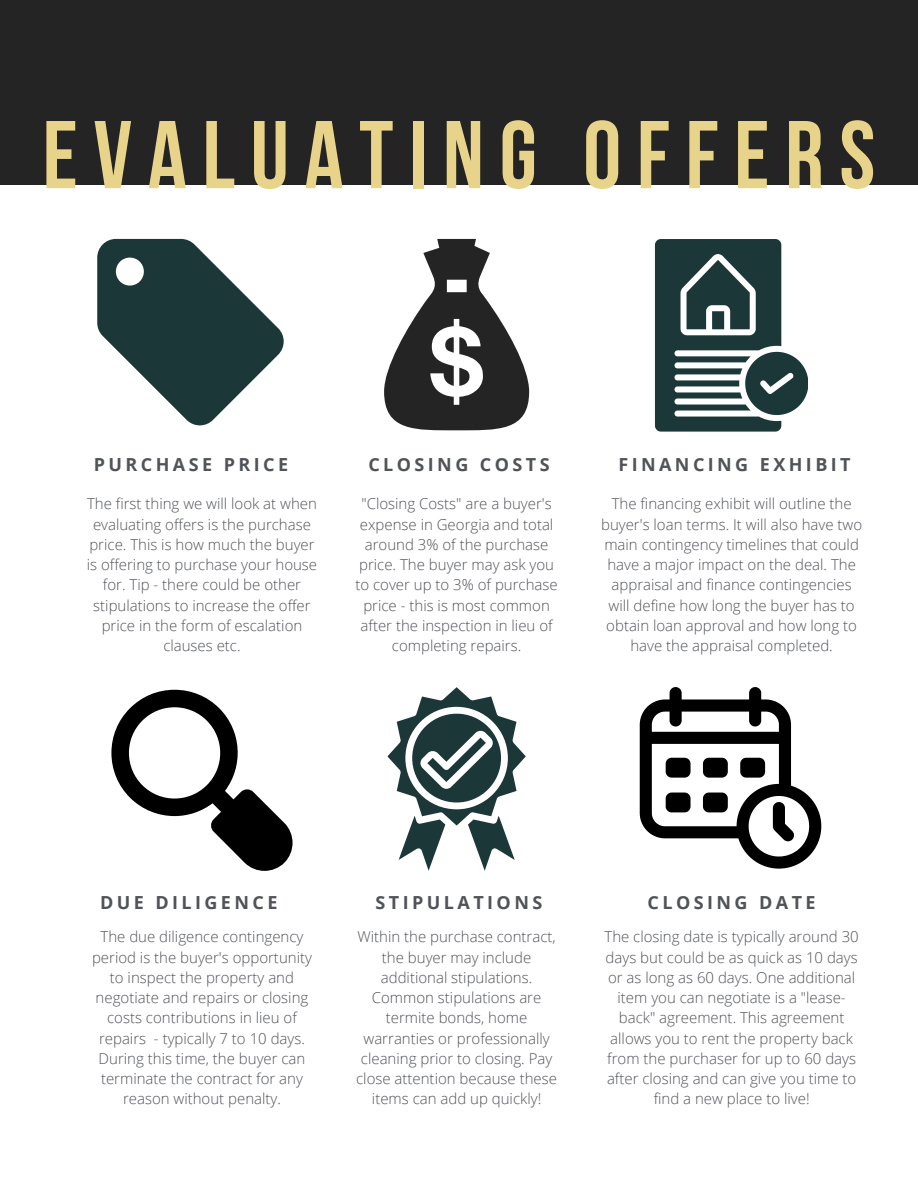
<style>
.page{position:relative;width:918px;height:1188px;background:#fff}
.page>*{position:absolute;margin:0;border:0;box-sizing:border-box;transform-origin:0 0}
.t1{font:700 96px "Bebas Neue";letter-spacing:.165em;color:#e8d38a}
.t2{font:700 18px "Open Sans";letter-spacing:.19em;color:#505358}
.t3{font:300 15px/20.2px "Open Sans";color:#505358;text-align:center}
</style>
<div class="page">
<div style="left:0;top:0;width:918px;height:185px;background:#242424"></div>
<svg style="left:97px;top:239px;width:187px;height:186px"></svg>
<svg style="left:384px;top:239px;width:145px;height:192px"></svg>
<svg style="left:655px;top:239px;width:153px;height:192px"></svg>
<svg style="left:111px;top:690px;width:182px;height:181px"></svg>
<svg style="left:387px;top:687px;width:139px;height:183px"></svg>
<svg style="left:640px;top:687px;width:181px;height:182px"></svg>
<p class="t1" style="left:43px;top:116px;width:834px">EVALUATING OFFERS</p>
<p class="t2" style="left:94px;top:451px;width:196px">PURCHASE PRICE</p>
<p class="t2" style="left:368px;top:451px;width:183px">CLOSING COSTS</p>
<p class="t3" style="left:87px;top:493px;width:232px">The first thing we will look at when evaluating offers is the purchase price. This is how much the buyer is offering to purchase your house for. Tip - there could be other stipulations to increase the offer price in the form of escalation clauses etc.</p>
<p class="t3" style="left:355px;top:493px;width:204px">"Closing Costs" are a buyer's expense in Georgia and total around 3% of the purchase price. The buyer may ask you to cover up to 3% of purchase price - this is most common after the inspection in lieu of completing repairs.</p>
<p class="t2" style="left:618px;top:451px;width:234px">FINANCING EXHIBIT</p>
<p class="t3" style="left:601px;top:493px;width:263px">The financing exhibit will outline the buyer's loan terms. It will also have two main contingency timelines that could have a major impact on the deal. The appraisal and finance contingencies will define how long the buyer has to obtain loan approval and how long to have the appraisal completed.</p>
<p class="t2" style="left:100px;top:890px;width:179px">DUE DILIGENCE</p>
<p class="t3" style="left:92px;top:927px;width:221px">The due diligence contingency period is the buyer's opportunity to inspect the property and negotiate and repairs or closing costs contributions in lieu of repairs - typically 7 to 10 days.<br>During this time, the buyer can terminate the contract for any reason without penalty.</p>
<p class="t2" style="left:376px;top:890px;width:168px">STIPULATIONS</p>
<p class="t3" style="left:356px;top:927px;width:202px">Within the purchase contract, the buyer may include additional stipulations.<br>Common stipulations are termite bonds, home warranties or professionally cleaning prior to closing. Pay close attention because these items can add up quickly!</p>
<p class="t2" style="left:648px;top:890px;width:170px">CLOSING DATE</p>
<p class="t3" style="left:604px;top:927px;width:256px">The closing date is typically around 30 days but could be as quick as 10 days or as long as 60 days. One additional item you can negotiate is a "lease&shy;back" agreement. This agreement allows you to rent the property back from the purchaser for up to 60 days after closing and can give you time to find a new place to live!</p>
</div>
